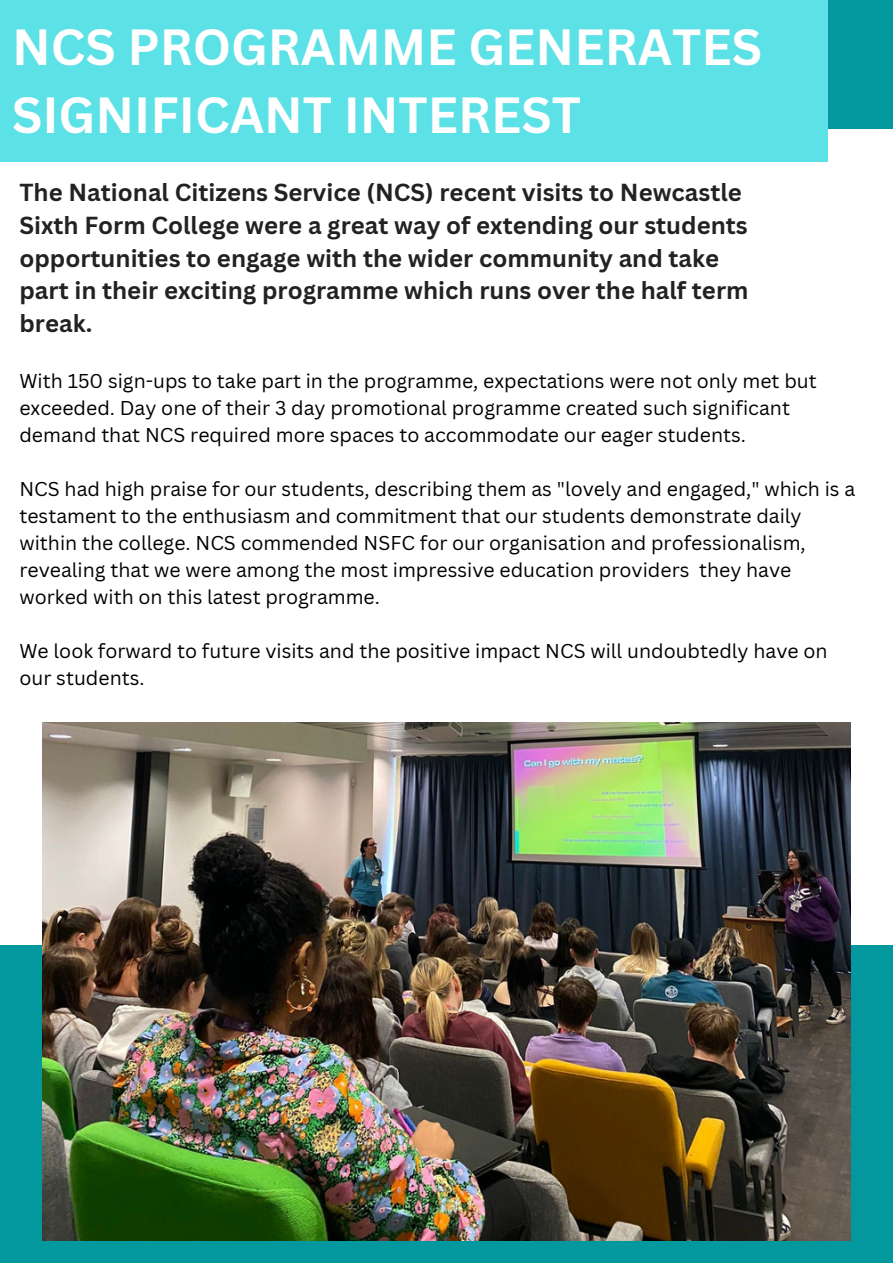
<style>
.page{position:relative;width:893px;height:1264px;background:#fff}
.page>*{position:absolute;margin:0;border:0;box-sizing:border-box;transform-origin:0 0}
.t1{font:700 49.5px/68.6px "Canva Sans";color:#fff}
.t2{font:700 24px/32.5px "Canva Sans";color:#222320}
.t3{font:19.5px/27px "Canva Sans";color:#000}
</style>
<div class="page">
<div style="left:0;top:0;width:892px;height:1262px;background:#03989e"></div>
<div style="left:0;top:129px;width:892px;height:816px;background:#fff"></div>
<div style="left:0;top:0;width:827px;height:161px;background:#5ce1e6"></div>
<img style="left:42px;top:722px;width:808px;height:518px">
<p class="t1" style="left:12px;top:11px;width:751px">NCS PROGRAMME GENERATES<br>SIGNIFICANT INTEREST</p>
<p class="t2" style="left:19px;top:176px;width:730px">The National Citizens Service (NCS) recent visits to Newcastle Sixth Form College were a great way of extending our students opportunities to engage with the wider community and take part in their exciting programme which runs over the half term break.</p>
<p class="t3" style="left:19px;top:367px;width:798px">With 150 sign-ups to take part in the programme, expectations were not only met but exceeded. Day one of their 3 day promotional programme created such significant demand that NCS required more spaces to accommodate our eager students.</p>
<p class="t3" style="left:19px;top:475px;width:837px">NCS had high praise for our students, describing them as "lovely and engaged," which is a testament to the enthusiasm and commitment that our students demonstrate daily within the college. NCS commended NSFC for our organisation and professionalism, revealing that we were among the most impressive education providers they have worked with on this latest programme.</p>
<p class="t3" style="left:19px;top:637px;width:809px">We look forward to future visits and the positive impact NCS will undoubtedly have on our students.</p>
</div>
